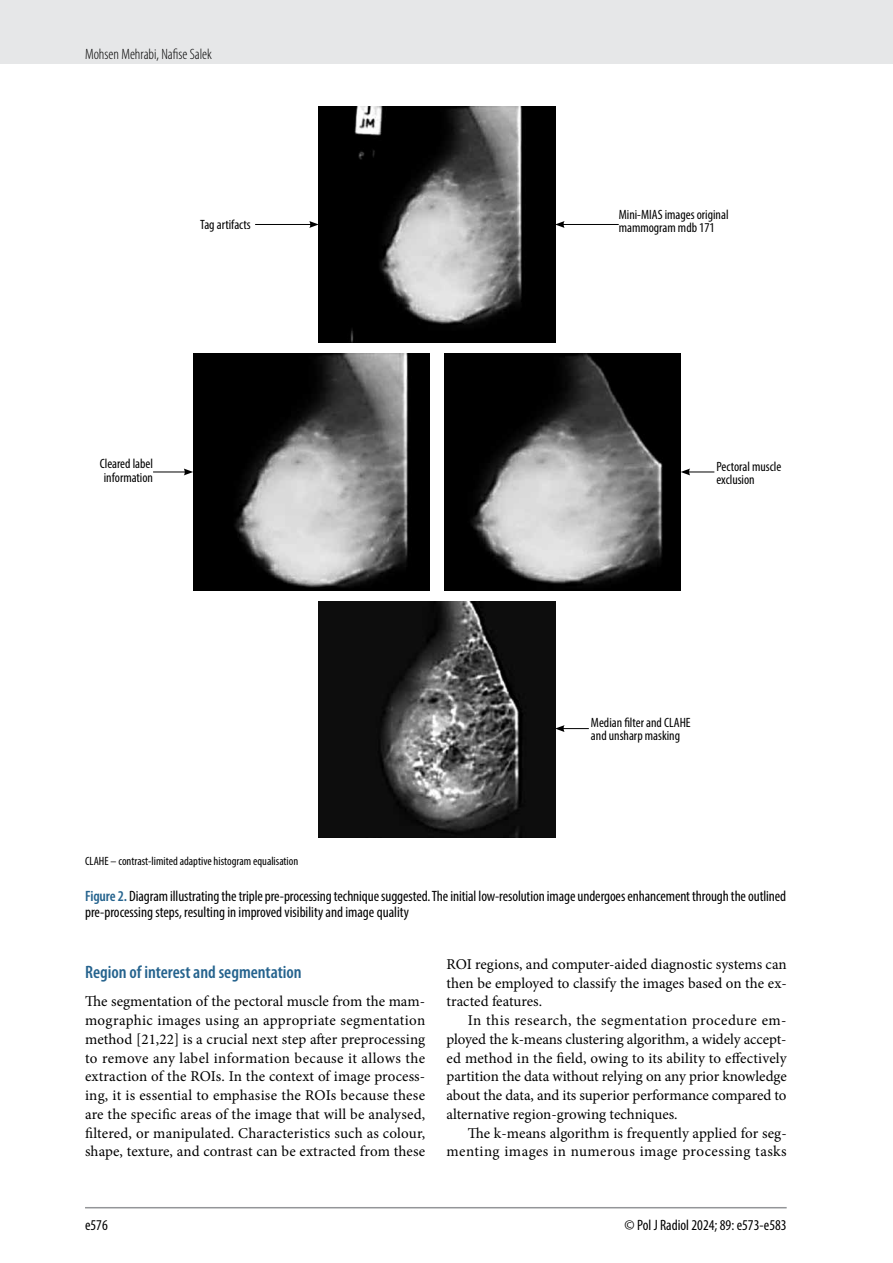
<style>
.page{position:relative;width:893px;height:1263px;background:#fff}
.page>*{position:absolute;margin:0;border:0;box-sizing:border-box;transform-origin:0 0}
.t1{font:600 condensed 18px "Myriad Pro";color:#25638e}
.t2{font:15px/18.8px "Minion Pro";letter-spacing:.005em;color:#000;text-align:justify}
.t3{font:condensed 15px/16.5px "Myriad Pro";letter-spacing:-.005em;color:#000}
.t4{font:300 condensed 15px "Myriad Pro";color:#000}
.t5{font:condensed 13.5px/13.5px "Myriad Pro";color:#000}
.t6{font:condensed 12px "Myriad Pro";color:#000}
.s1{font-weight:600;color:#25638e}
</style>
<div class="page">
<div style="left:0;top:0;width:893px;height:64px;background:#e6e7e8"></div>
<hr style="left:85px;top:1207px;width:702px;height:1px;background:#939598">
<img style="left:319px;top:106px;width:236px;height:237px">
<img style="left:193px;top:354px;width:237px;height:236px">
<img style="left:444px;top:354px;width:237px;height:236px">
<img style="left:319px;top:601px;width:236px;height:237px">
<hr style="left:255px;top:224px;width:57px;height:1px;background:#000">
<svg style="left:309px;top:221px;width:10px;height:7px"></svg>
<hr style="left:153px;top:472px;width:33px;height:1px;background:#000">
<svg style="left:184px;top:468px;width:9px;height:7px"></svg>
<hr style="left:562px;top:224px;width:57px;height:1px;background:#000">
<svg style="left:555px;top:221px;width:10px;height:7px"></svg>
<svg style="left:681px;top:468px;width:33px;height:7px"></svg>
<svg style="left:555px;top:725px;width:34px;height:7px"></svg>
<p class="t4" style="left:85px;top:45px;width:128px">Mohsen Mehrabi, Nafise Salek</p>
<p class="t5" style="left:200px;top:217px;width:52px">Tag artifacts</p>
<p class="t5" style="left:619px;top:207px;width:111px">Mini-MIAS images original mammogram mdb 171</p>
<p class="t5" style="left:100px;top:457px;width:55px;text-align:center">Cleared label information</p>
<p class="t5" style="left:716px;top:459px;width:66px">Pectoral muscle exclusion</p>
<p class="t5" style="left:591px;top:715px;width:101px">Median filter and CLAHE and unsharp masking</p>
<p class="t6" style="left:85px;top:854px;width:215px">CLAHE – contrast-limited adaptive histogram equalisation</p>
<p class="t3" style="left:85px;top:887px;width:703px"><span class="s1">Figure 2.</span> Diagram illustrating the triple pre-processing technique suggested. The initial low-resolution image undergoes enhancement through the outlined pre-processing steps, resulting in improved visibility and image quality</p>
<p class="t1" style="left:85px;top:961px;width:218px">Region of interest and segmentation</p>
<p class="t2" style="left:85px;top:992px;width:342px">The segmentation of the pectoral muscle from the mam&shy;mographic images using an appropriate segmentation method [21,22] is a crucial next step after preprocessing to remove any label information because it allows the extraction of the ROIs. In the context of image process&shy;ing, it is essential to emphasise the ROIs because these are the specific areas of the image that will be analysed, filtered, or manipulated. Characteristics such as colour, shape, texture, and contrast can be extracted from these</p>
<p class="t2" style="left:446px;top:955px;width:342px">ROI regions, and computer-aided diagnostic systems can then be employed to classify the images based on the ex&shy;tracted features.</p>
<p class="t2" style="left:446px;top:1011px;width:342px;text-indent:21px">In this research, the segmentation procedure em&shy;ployed the k-means clustering algorithm, a widely accept&shy;ed method in the field, owing to its ability to effectively partition the data without relying on any prior knowledge about the data, and its superior performance compared to alternative region-growing techniques.</p>
<p class="t2" style="left:446px;top:1123px;width:342px;text-align:right">The k-means algorithm is frequently applied for seg&shy;menting images in numerous image processing tasks</p>
<p class="t3" style="left:85px;top:1216px;width:24px">e576</p>
<p class="t3" style="left:625px;top:1216px;width:164px">© Pol J Radiol 2024; 89: e573-e583</p>
</div>
